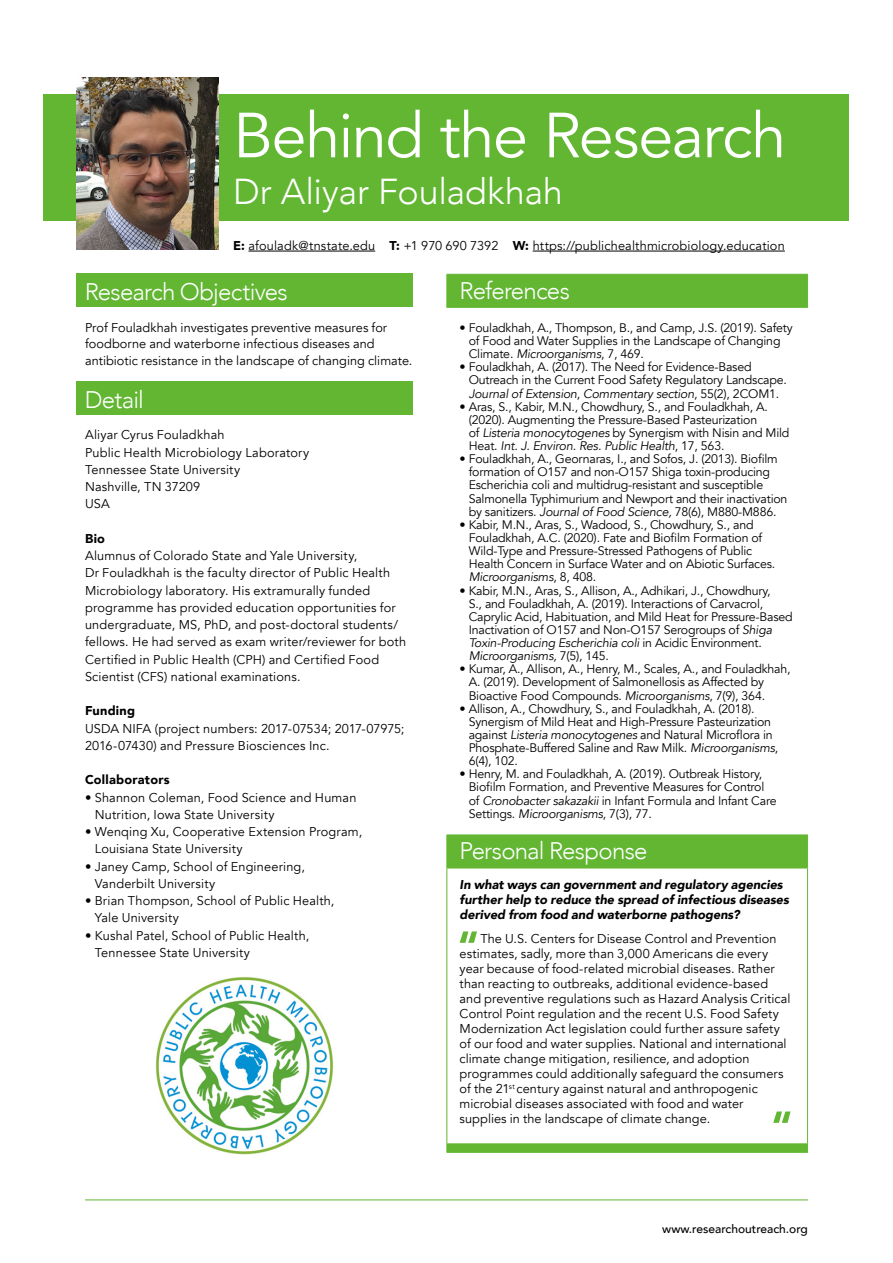
<style>
.page{position:relative;width:893px;height:1263px;background:#fff}
.page>*{position:absolute;margin:0;border:0;box-sizing:border-box;transform-origin:0 0}
.t1{font:63px "Avenir";letter-spacing:-.02em;color:#fff}
.t2{font:300 36px "Avenir";letter-spacing:-.005em;color:#fff}
.t3{font:300 24px "Avenir";letter-spacing:-.03em;color:#fff}
.t4{font:12.75px/17.2px "Avenir";letter-spacing:.01em;color:#000}
.t5{font:italic 900 12.75px/15px "Avenir";color:#000}
.t6{font:900 12.75px "Avenir";letter-spacing:.02em;color:#000}
.t7{font:12.3px/13.2px "Avenir";letter-spacing:-.015em;color:#000}
.t8{font:500 12px "Avenir";color:#000}
.s1{font-weight:900}
.s2{font-style:italic}
</style>
<div class="page">
<hr style="left:85px;top:1199px;width:723px;height:1px;background:#62b632">
<div style="left:76px;top:382px;width:336px;height:33px;background:#62b632"></div>
<div style="left:76px;top:274px;width:336px;height:33px;background:#62b632"></div>
<hr style="left:248px;top:251px;width:127px;height:1px;background:#000">
<hr style="left:533px;top:251px;width:252px;height:1px;background:#000">
<div style="left:44px;top:94px;width:805px;height:127px;background:#62b632"></div>
<img style="left:76px;top:77px;width:142px;height:173px">
<div style="left:447px;top:275px;width:360px;height:877px;background:#62b632"></div>
<svg style="left:447px;top:308px;width:360px;height:835px"></svg>
<hr style="left:446px;top:275px;width:1px;height:32px;background:#62b632">
<hr style="left:446px;top:274px;width:362px;height:1px;background:#62b632">
<hr style="left:807px;top:275px;width:1px;height:32px;background:#62b632">
<hr style="left:446px;top:307px;width:362px;height:1px;background:#62b632">
<hr style="left:446px;top:835px;width:1px;height:33px;background:#62b632">
<hr style="left:446px;top:834px;width:362px;height:1px;background:#62b632">
<hr style="left:807px;top:835px;width:1px;height:33px;background:#62b632">
<hr style="left:446px;top:868px;width:1px;height:275px;background:#62b632">
<hr style="left:446px;top:868px;width:362px;height:1px;background:#62b632">
<hr style="left:807px;top:868px;width:1px;height:275px;background:#62b632">
<hr style="left:446px;top:1143px;width:362px;height:1px;background:#62b632">
<hr style="left:446px;top:1152px;width:362px;height:1px;background:#62b632">
<svg style="left:460px;top:931px;width:17px;height:12px"></svg>
<svg style="left:773px;top:1111px;width:17px;height:12px"></svg>
<img style="left:155px;top:977px;width:179px;height:177px">
<h1 class="t1" style="left:233px;top:98px;width:555px">Behind the Research</h1>
<h2 class="t2" style="left:233px;top:170px;width:331px">Dr Aliyar Fouladkhah</h2>
<p class="t4" style="left:233px;top:237px;width:553px"><span class="s1">E:</span> afouladk@tnstate.edu <span class="s1">T:</span> +1 970 690 7392 <span class="s1">W:</span> https://publichealthmicrobiology.education</p>
<h3 class="t3" style="left:85px;top:277px;width:204px">Research Objectives</h3>
<p class="t4" style="left:85px;top:320px;width:329px;line-height:16.5px">Prof Fouladkhah investigates preventive measures for foodborne and waterborne infectious diseases and antibiotic resistance in the landscape of changing climate.</p>
<h3 class="t3" style="left:85px;top:385px;width:61px">Detail</h3>
<p class="t4" style="left:85px;top:426px;width:226px">Aliyar Cyrus Fouladkhah<br>Public Health Microbiology Laboratory<br>Tennessee State University<br>Nashville, TN 37209<br>USA</p>
<p class="t6" style="left:85px;top:527px;width:21px">Bio</p>
<p class="t4" style="left:85px;top:547px;width:323px">Alumnus of Colorado State and Yale University,<br>Dr Fouladkhah is the faculty director of Public Health Microbiology laboratory. His extramurally funded programme has provided education opportunities for undergraduate, MS, PhD, and post-doctoral students/ fellows. He had served as exam writer/reviewer for both Certified in Public Health (CPH) and Certified Food Scientist (CFS) national examinations.</p>
<p class="t6" style="left:85px;top:700px;width:52px">Funding</p>
<p class="t4" style="left:85px;top:720px;width:321px">USDA NIFA (project numbers: 2017-07534; 2017-07975;<br>2016-07430) and Pressure Biosciences Inc.</p>
<p class="t6" style="left:85px;top:769px;width:86px">Collaborators</p>
<p class="t4" style="left:95px;top:789px;width:263px;text-indent:-10px">• Shannon Coleman, Food Science and Human<br>Nutrition, Iowa State University</p>
<p class="t4" style="left:95px;top:823px;width:269px;text-indent:-10px">• Wenqing Xu, Cooperative Extension Program,<br>Louisiana State University</p>
<p class="t4" style="left:95px;top:858px;width:212px;text-indent:-10px">• Janey Camp, School of Engineering,<br>Vanderbilt University</p>
<p class="t4" style="left:95px;top:892px;width:241px;text-indent:-10px">• Brian Thompson, School of Public Health,<br>Yale University</p>
<p class="t4" style="left:95px;top:927px;width:216px;text-indent:-10px">• Kushal Patel, School of Public Health,<br>Tennessee State University</p>
<h3 class="t3" style="left:460px;top:276px;width:112px">References</h3>
<p class="t7" style="left:469px;top:321px;width:326px;text-indent:-9px">• Fouladkhah, A., Thompson, B., and Camp, J.S. (2019). Safety of Food and Water Supplies in the Landscape of Changing<br>Climate. <span class="s2">Microorganisms</span>, 7, 469.</p>
<p class="t7" style="left:469px;top:361px;width:320px;text-indent:-9px">• Fouladkhah, A. (2017). The Need for Evidence-Based<br>Outreach in the Current Food Safety Regulatory Landscape.<br><span class="s2">Journal of Extension</span>, <span class="s2">Commentary section</span>, 55(2), 2COM1.</p>
<p class="t7" style="left:469px;top:400px;width:322px;text-indent:-9px">• Aras, S., Kabir, M.N., Chowdhury, S., and Fouladkhah, A. (2020). Augmenting the Pressure-Based Pasteurization<br>of <span class="s2">Listeria monocytogenes</span> by Synergism with Nisin and Mild Heat. <span class="s2">Int. J. Environ. Res. Public Health</span>, 17, 563.</p>
<p class="t7" style="left:469px;top:453px;width:320px;text-indent:-9px">• Fouladkhah, A., Geornaras, I., and Sofos, J. (2013). Biofilm formation of O157 and non-O157 Shiga toxin-producing Escherichia coli and multidrug-resistant and susceptible Salmonella Typhimurium and Newport and their inactivation by sanitizers. <span class="s2">Journal of Food Science,</span> 78(6), M880-M886.</p>
<p class="t7" style="left:469px;top:518px;width:308px;text-indent:-9px">• Kabir, M.N., Aras, S., Wadood, S., Chowdhury, S., and Fouladkhah, A.C. (2020). Fate and Biofilm Formation of Wild-Type and Pressure-Stressed Pathogens of Public Health Concern in Surface Water and on Abiotic Surfaces.<br><span class="s2">Microorganisms</span>, 8, 408.</p>
<p class="t7" style="left:469px;top:584px;width:326px;text-indent:-9px">• Kabir, M.N., Aras, S., Allison, A., Adhikari, J., Chowdhury,<br>S., and Fouladkhah, A. (2019). Interactions of Carvacrol, Caprylic Acid, Habituation, and Mild Heat for Pressure-Based Inactivation of O157 and Non-O157 Serogroups of <span class="s2">Shiga Toxin-Producing Escherichia coli</span> in Acidic Environment.<br><span class="s2">Microorganisms,</span> 7(5), 145.</p>
<p class="t7" style="left:469px;top:663px;width:323px;text-indent:-9px">• Kumar, A., Allison, A., Henry, M., Scales, A., and Fouladkhah,<br>A. (2019). Development of Salmonellosis as Affected by<br>Bioactive Food Compounds. <span class="s2">Microorganisms</span>, 7(9), 364.</p>
<p class="t7" style="left:469px;top:702px;width:311px;text-indent:-9px">• Allison, A., Chowdhury, S., and Fouladkhah, A. (2018).<br>Synergism of Mild Heat and High-Pressure Pasteurization against <span class="s2">Listeria monocytogenes</span> and Natural Microflora in Phosphate-Buffered Saline and Raw Milk. <span class="s2">Microorganisms</span>, 6(4), 102.</p>
<p class="t7" style="left:469px;top:768px;width:309px;text-indent:-9px">• Henry, M. and Fouladkhah, A. (2019). Outbreak History, Biofilm Formation, and Preventive Measures for Control of <span class="s2">Cronobacter sakazakii</span> in Infant Formula and Infant Care Settings. <span class="s2">Microorganisms</span>, 7(3), 77.</p>
<h3 class="t3" style="left:460px;top:837px;width:189px">Personal Response</h3>
<p class="t5" style="left:460px;top:877px;width:331px">In what ways can government and regulatory agencies further help to reduce the spread of infectious diseases derived from food and waterborne pathogens?</p>
<p class="t4" style="left:460px;top:931px;width:332px;line-height:15px;text-indent:21px">The U.S. Centers for Disease Control and Prevention estimates, sadly, more than 3,000 Americans die every year because of food-related microbial diseases. Rather than reacting to outbreaks, additional evidence-based and preventive regulations such as Hazard Analysis Critical Control Point regulation and the recent U.S. Food Safety Modernization Act legislation could further assure safety of our food and water supplies. National and international climate change mitigation, resilience, and adoption programmes could additionally safeguard the consumers of the 21<sup>st</sup> century against natural and anthropogenic microbial diseases associated with food and water supplies in the landscape of climate change.</p>
<p class="t8" style="left:662px;top:1218px;width:147px">www.researchoutreach.org</p>
</div>
